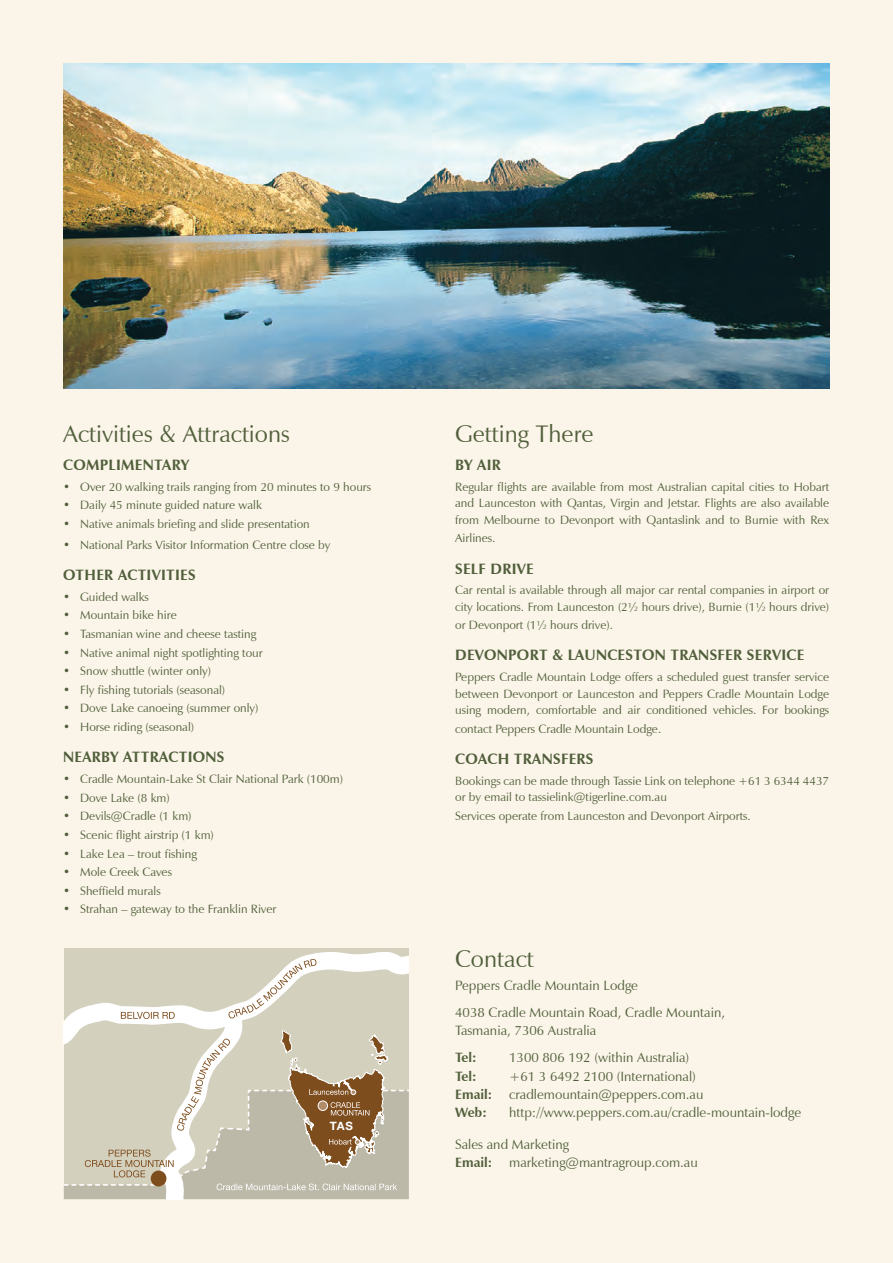
<style>
.page{position:relative;width:893px;height:1263px;background:#faf5e8}
.page>*{position:absolute;margin:0;border:0;box-sizing:border-box;transform-origin:0 0}
.t1{font:24px "Zapf Humanist 601 BT";color:#515e3b}
.t2{font:700 15px "Zapf Humanist 601 BT";letter-spacing:.02em;color:#515e3b}
.t3{font:13.5px/18.5px "Zapf Humanist 601 BT";color:#515e3b}
.t4{font:700 13.5px "Zapf Humanist 601 BT";letter-spacing:-.055em;color:#515e3b}
.t5{font:12px/16.5px "Zapf Humanist 601 BT";color:#515e3b;text-align:justify}
.t6{font:700 11.55px "Helvetica Neue";color:#fff}
.s1{font-weight:700}
</style>
<div class="page">
<svg style="left:64px;top:949px;width:345px;height:250px;background:#cec7b6"></svg>
<img style="left:64px;top:64px;width:765px;height:324px">
<h1 class="t1" style="left:63px;top:419px;width:228px">Activities &amp; Attractions</h1>
<h1 class="t1" style="left:455px;top:419px;width:140px">Getting There</h1>
<p class="t2" style="left:63px;top:456px;width:127px">COMPLIMENTARY</p>
<p class="t5" style="left:63px;top:478px;width:309px">• Over 20 walking trails ranging from 20 minutes to 9 hours</p>
<p class="t5" style="left:63px;top:497px;width:200px">• Daily 45 minute guided nature walk</p>
<p class="t5" style="left:63px;top:516px;width:248px">• Native animals briefing and slide presentation</p>
<p class="t5" style="left:63px;top:536px;width:269px">• National Parks Visitor Information Centre close by</p>
<p class="t2" style="left:63px;top:565px;width:134px">OTHER ACTIVITIES</p>
<p class="t5" style="left:63px;top:588px;width:87px">• Guided walks</p>
<p class="t5" style="left:63px;top:607px;width:115px">• Mountain bike hire</p>
<p class="t5" style="left:63px;top:625px;width:195px">• Tasmanian wine and cheese tasting</p>
<p class="t5" style="left:63px;top:644px;width:201px">• Native animal night spotlighting tour</p>
<p class="t5" style="left:63px;top:663px;width:149px">• Snow shuttle (winter only)</p>
<p class="t5" style="left:63px;top:681px;width:163px">• Fly fishing tutorials (seasonal)</p>
<p class="t5" style="left:63px;top:700px;width:197px">• Dove Lake canoeing (summer only)</p>
<p class="t5" style="left:63px;top:719px;width:132px">• Horse riding (seasonal)</p>
<p class="t2" style="left:63px;top:748px;width:163px">NEARBY ATTRACTIONS</p>
<p class="t5" style="left:63px;top:771px;width:281px">• Cradle Mountain-Lake St Clair National Park (100m)</p>
<p class="t5" style="left:63px;top:789px;width:108px">• Dove Lake (8 km)</p>
<p class="t5" style="left:63px;top:808px;width:130px">• Devils@Cradle (1 km)</p>
<p class="t5" style="left:63px;top:826px;width:152px">• Scenic flight airstrip (1 km)</p>
<p class="t5" style="left:63px;top:845px;width:135px">• Lake Lea – trout fishing</p>
<p class="t5" style="left:63px;top:864px;width:110px">• Mole Creek Caves</p>
<p class="t5" style="left:63px;top:882px;width:99px">• Sheffield murals</p>
<p class="t5" style="left:63px;top:901px;width:215px">• Strahan – gateway to the Franklin River</p>
<p class="t2" style="left:455px;top:456px;width:47px">BY AIR</p>
<p class="t5" style="left:455px;top:478px;width:375px">Regular flights are available from most Australian capital cities to Hobart and Launceston with Qantas, Virgin and Jetstar. Flights are also available from Melbourne to Devonport with Qantaslink and to Burnie with Rex</p>
<p class="t5" style="left:455px;top:530px;width:42px">Airlines.</p>
<p class="t2" style="left:455px;top:559px;width:80px">SELF DRIVE</p>
<p class="t5" style="left:455px;top:582px;width:375px">Car rental is available through all major car rental companies in airport or city locations. From Launceston (2½ hours drive), Burnie (1½ hours drive)</p>
<p class="t5" style="left:455px;top:617px;width:159px">or Devonport (1½ hours drive).</p>
<p class="t2" style="left:455px;top:646px;width:351px">DEVONPORT &amp; LAUNCESTON TRANSFER SERVICE</p>
<p class="t5" style="left:455px;top:669px;width:375px">Peppers Cradle Mountain Lodge offers a scheduled guest transfer service between Devonport or Launceston and Peppers Cradle Mountain Lodge using modern, comfortable and air conditioned vehicles. For bookings</p>
<p class="t5" style="left:455px;top:720px;width:208px">contact Peppers Cradle Mountain Lodge.</p>
<p class="t2" style="left:455px;top:749px;width:140px">COACH TRANSFERS</p>
<p class="t5" style="left:455px;top:772px;width:375px">Bookings can be made through Tassie Link on telephone +61 3 6344 4437 or by email to tassielink@tigerline.com.au</p>
<p class="t5" style="left:455px;top:807px;width:297px">Services operate from Launceston and Devonport Airports.</p>
<p class="t6" style="left:330px;top:1119px;width:25px">TAS</p>
<h1 class="t1" style="left:455px;top:944px;width:80px">Contact</h1>
<p class="t3" style="left:455px;top:971px;width:271px;line-height:27px">Peppers Cradle Mountain Lodge<br>4038 Cradle Mountain Road, Cradle Mountain,</p>
<p class="t3" style="left:455px;top:1021px;width:143px">Tasmania, 7306 Australia</p>
<p class="t4" style="left:455px;top:1049px;width:23px">Tel:</p>
<p class="t3" style="left:509px;top:1048px;width:182px">1300 806 192 (within Australia)</p>
<p class="t4" style="left:455px;top:1067px;width:23px">Tel:</p>
<p class="t3" style="left:455px;top:1067px;width:250px;text-indent:54px">+61 3 6492 2100 (International)<br><span class="s1">Email:</span> cradlemountain@peppers.com.au<br><span class="s1">Web:</span></p>
<p class="t3" style="left:509px;top:1103px;width:293px">http://www.peppers.com.au/cradle-mountain-lodge</p>
<p class="t3" style="left:455px;top:1135px;width:244px">Sales and Marketing<br><span class="s1">Email:</span> marketing@mantragroup.com.au</p>
</div>
